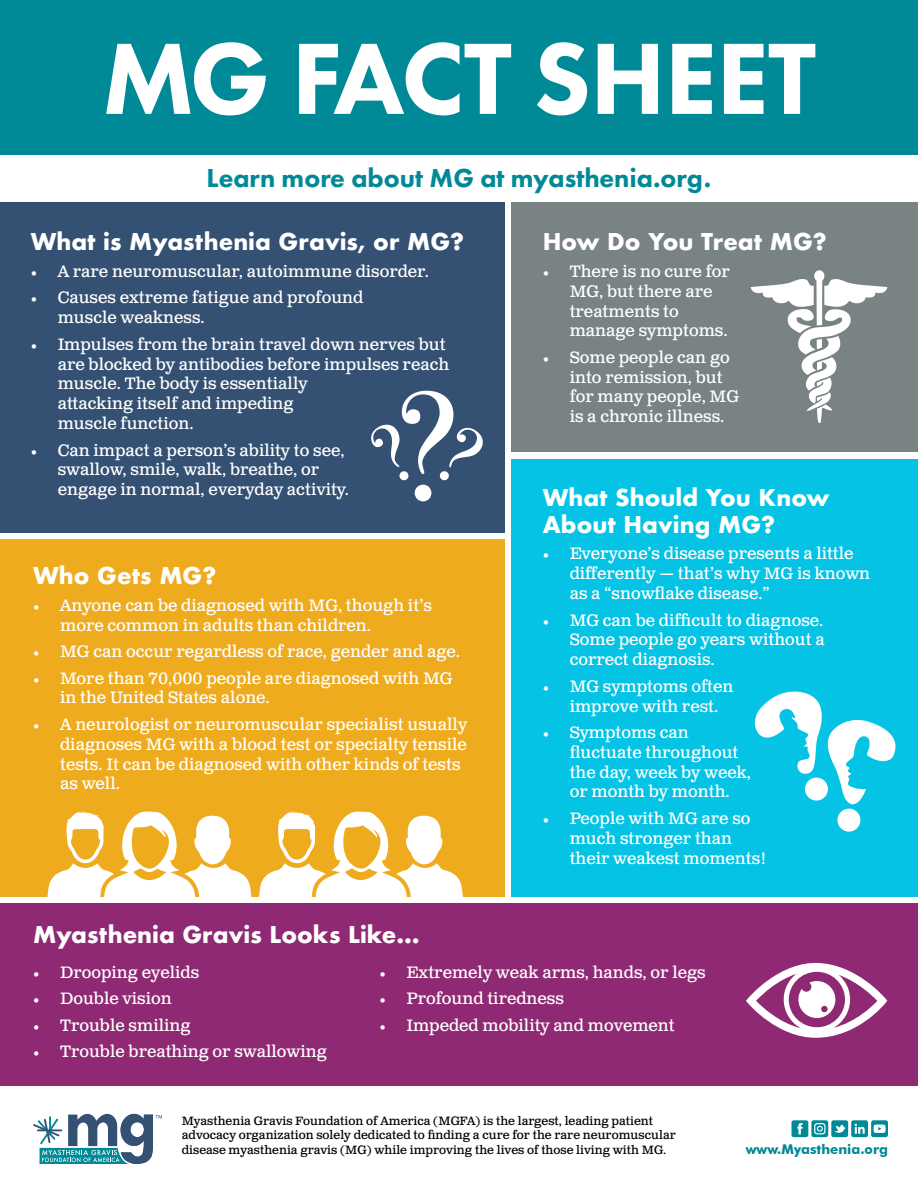
<style>
.page{position:relative;width:918px;height:1188px;background:#fff}
.page>*{position:absolute;margin:0;border:0;box-sizing:border-box;transform-origin:0 0}
.t1{font:800 105px "Futura PT";letter-spacing:-.01em;color:#fff}
.t2{font:800 27px "Futura PT";color:#008996}
.t3{font:700 22.5px/27px "Futura";color:#fff}
.t4{font:16.5px/19.8px "Clarendon Text Pro";color:#fff}
.t5{font:700 13.5px "Futura BT";color:#008996}
.t6{font:12px/14.4px "Clarendon Text Pro";color:#000}
.s1{font-family:"Minion Pro"}
</style>
<div class="page">
<div style="left:0;top:903px;width:918px;height:183px;background:#8f2973"></div>
<div style="left:0;top:202px;width:504px;height:331px;background:#345073"></div>
<div style="left:512px;top:202px;width:406px;height:250px;background:#798384"></div>
<div style="left:512px;top:459px;width:406px;height:438px;background:#05c3e5"></div>
<div style="left:0;top:539px;width:504px;height:358px;background:#efab1e"></div>
<div style="left:0;top:0;width:918px;height:154px;background:#008996"></div>
<svg style="left:33px;top:1114px;width:129px;height:50px"></svg>
<svg style="left:371px;top:391px;width:112px;height:110px"></svg>
<svg style="left:47px;top:811px;width:416px;height:86px"></svg>
<svg style="left:751px;top:270px;width:136px;height:153px"></svg>
<div style="left:837px;top:809px;width:23px;height:23px;background:#fff;border-radius:50%"></div>
<svg style="left:754px;top:691px;width:142px;height:114px"></svg>
<svg style="left:746px;top:963px;width:141px;height:75px"></svg>
<div style="left:792px;top:1120px;width:16px;height:17px;background:#008996;border-radius:2px"></div>
<svg style="left:797px;top:1123px;width:6px;height:11px"></svg>
<div style="left:831px;top:1120px;width:17px;height:17px;background:#008996;border-radius:2px"></div>
<svg style="left:834px;top:1125px;width:12px;height:8px"></svg>
<div style="left:811px;top:1120px;width:17px;height:17px;background:#008996;border-radius:2px"></div>
<div style="left:814px;top:1123px;width:12px;height:11px;border:1px solid #fff;border-radius:3px"></div>
<svg style="left:817px;top:1125px;width:6px;height:7px"></svg>
<div style="left:851px;top:1120px;width:17px;height:17px;background:#008996;border-radius:2px"></div>
<svg style="left:855px;top:1124px;width:10px;height:10px"></svg>
<div style="left:871px;top:1120px;width:17px;height:17px;background:#008996;border-radius:2px"></div>
<svg style="left:874px;top:1125px;width:12px;height:8px"></svg>
<p class="t1" style="left:102px;top:13px;width:716px">MG FACT SHEET</p>
<p class="t2" style="left:207px;top:161px;width:506px">Learn more about MG at myasthenia.org.</p>
<p class="t3" style="left:31px;top:228px;width:435px">What is Myasthenia Gravis, or MG?</p>
<p class="t4" style="left:31px;top:262px;width:400px"><span class="s1">•</span> A rare neuromuscular, autoimmune disorder.</p>
<p class="t4" style="left:58px;top:289px;width:307px;text-indent:-27px"><span class="s1">•</span> Causes extreme fatigue and profound muscle weakness.</p>
<p class="t4" style="left:58px;top:335px;width:393px;text-indent:-27px"><span class="s1">•</span> Impulses from the brain travel down nerves but are blocked by antibodies before impulses reach muscle. The body is essentially<br>attacking itself and impeding<br>muscle function.</p>
<p class="t4" style="left:58px;top:441px;width:293px;text-indent:-27px"><span class="s1">•</span> Can impact a person’s ability to see, swallow, smile, walk, breathe, or engage in normal, everyday activity.</p>
<p class="t3" style="left:543px;top:228px;width:286px">How Do You Treat MG?</p>
<p class="t4" style="left:570px;top:262px;width:162px;text-indent:-27px"><span class="s1">•</span> There is no cure for<br>MG, but there are treatments to manage symptoms.</p>
<p class="t4" style="left:570px;top:348px;width:171px;text-indent:-27px"><span class="s1">•</span> Some people can go into remission, but for many people, MG is a chronic illness.</p>
<p class="t3" style="left:543px;top:484px;width:288px">What Should You Know<br>About Having MG?</p>
<p class="t4" style="left:570px;top:545px;width:302px;text-indent:-27px"><span class="s1">•</span> Everyone’s disease presents a little differently — that’s why MG is known as a “snowflake disease.”</p>
<p class="t4" style="left:570px;top:611px;width:257px;text-align:justify;text-indent:-27px"><span class="s1">•</span> MG can be difficult to diagnose.<br>Some people go years without a correct diagnosis.</p>
<p class="t4" style="left:570px;top:677px;width:165px;text-indent:-27px"><span class="s1">•</span> MG symptoms often improve with rest.</p>
<p class="t4" style="left:570px;top:723px;width:183px;text-indent:-27px"><span class="s1">•</span> Symptoms can fluctuate throughout the day, week by week, or month by month.</p>
<p class="t4" style="left:570px;top:809px;width:198px;text-indent:-27px"><span class="s1">•</span> People with MG are so much stronger than their weakest moments!</p>
<p class="t3" style="left:33px;top:562px;width:185px">Who Gets MG?</p>
<p class="t4" style="left:60px;top:596px;width:373px;text-indent:-27px"><span class="s1">•</span> Anyone can be diagnosed with MG, though it’s more common in adults than children.</p>
<p class="t4" style="left:33px;top:642px;width:428px"><span class="s1">•</span> MG can occur regardless of race, gender and age.</p>
<p class="t4" style="left:60px;top:669px;width:394px;text-indent:-27px"><span class="s1">•</span> More than 70,000 people are diagnosed with MG in the United States alone.</p>
<p class="t4" style="left:60px;top:715px;width:409px;text-indent:-27px"><span class="s1">•</span> A neurologist or neuromuscular specialist usually diagnoses MG with a blood test or specialty tensile tests. It can be diagnosed with other kinds of tests as well.</p>
<p class="t3" style="left:33px;top:921px;width:388px">Myasthenia Gravis Looks Like…</p>
<p class="t4" style="left:33px;top:963px;width:168px"><span class="s1">•</span> Drooping eyelids</p>
<p class="t4" style="left:33px;top:989px;width:140px"><span class="s1">•</span> Double vision</p>
<p class="t4" style="left:33px;top:1016px;width:159px"><span class="s1">•</span> Trouble smiling</p>
<p class="t4" style="left:33px;top:1042px;width:295px"><span class="s1">•</span> Trouble breathing or swallowing</p>
<p class="t4" style="left:379px;top:963px;width:328px"><span class="s1">•</span> Extremely weak arms, hands, or legs</p>
<p class="t4" style="left:379px;top:989px;width:186px"><span class="s1">•</span> Profound tiredness</p>
<p class="t4" style="left:379px;top:1016px;width:297px"><span class="s1">•</span> Impeded mobility and movement</p>
<p class="t6" style="left:182px;top:1114px;width:496px">Myasthenia Gravis Foundation of America (MGFA) is the largest, leading patient advocacy organization solely dedicated to finding a cure for the rare neuromuscular disease myasthenia gravis (MG) while improving the lives of those living with MG.</p>
<p class="t5" style="left:746px;top:1141px;width:144px">www.Myasthenia.org</p>
</div>
